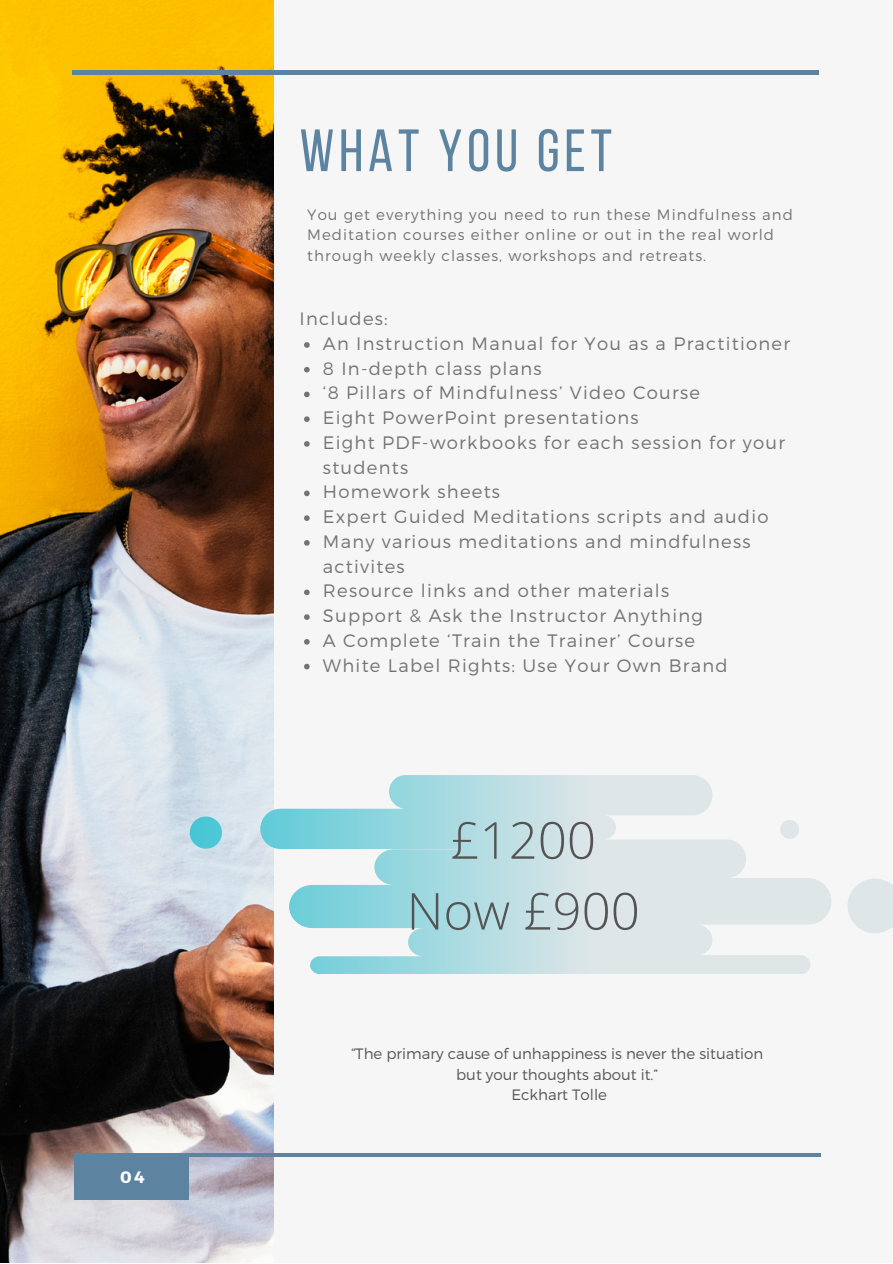
<style>
.page{position:relative;width:893px;height:1264px;background:#fff}
.page>*{position:absolute;margin:0;border:0;box-sizing:border-box;transform-origin:0 0}
.t1{font:59.55px "Bebas Neue";letter-spacing:.08em;color:#5c84a0}
.t2{font:300 51px/70.8px "Open Sans";color:#545454;text-align:center}
.t3{font:300 18px/24.8px "Montserrat";letter-spacing:.07em;color:#737373}
.t4{font:700 16.5px "Montserrat";color:#fff}
.t5{font:300 15px/20.2px "Montserrat";letter-spacing:.07em;color:#737373}
.t6{font:300 15px/20.2px "Montserrat";color:#545454;text-align:center}
</style>
<div class="page">
<div style="left:0;top:3px;width:892px;height:1259px;background:#f6f6f6"></div>
<img style="left:0;top:0;width:273px;height:1262px">
<hr style="left:72px;top:71px;width:747px;height:3px;background:#5c84a0">
<div style="left:74px;top:1153px;width:115px;height:46px;background:#5c84a0"></div>
<hr style="left:74px;top:1153px;width:746px;height:3px;background:#5c84a0">
<svg style="left:304px;top:342px;width:5px;height:6px"></svg>
<svg style="left:304px;top:367px;width:5px;height:5px"></svg>
<svg style="left:304px;top:391px;width:5px;height:6px"></svg>
<svg style="left:304px;top:416px;width:5px;height:6px"></svg>
<svg style="left:304px;top:441px;width:5px;height:6px"></svg>
<svg style="left:304px;top:490px;width:5px;height:6px"></svg>
<svg style="left:304px;top:515px;width:5px;height:6px"></svg>
<svg style="left:304px;top:540px;width:5px;height:5px"></svg>
<svg style="left:304px;top:589px;width:5px;height:6px"></svg>
<svg style="left:304px;top:614px;width:5px;height:6px"></svg>
<svg style="left:304px;top:639px;width:5px;height:5px"></svg>
<svg style="left:304px;top:663px;width:5px;height:6px"></svg>
<svg style="left:190px;top:774px;width:702px;height:199px"></svg>
<p class="t4" style="left:120px;top:1166px;width:26px">04</p>
<h1 class="t1" style="left:299px;top:126px;width:314px">WHAT YOU GET</h1>
<p class="t5" style="left:307px;top:204px;width:487px">You get everything you need to run these Mindfulness and<br>Meditation courses either online or out in the real world through weekly classes, workshops and retreats.</p>
<p class="t3" style="left:299px;top:305px;width:90px">Includes:</p>
<p class="t3" style="left:323px;top:330px;width:468px">An Instruction Manual for You as a Practitioner<br>8 In-depth class plans<br>‘8 Pillars of Mindfulness’ Video Course<br>Eight PowerPoint presentations<br>Eight PDF-workbooks for each session for your students<br>Homework sheets<br>Expert Guided Meditations scripts and audio<br>Many various meditations and mindfulness activites<br>Resource links and other materials<br>Support &amp; Ask the Instructor Anything<br>A Complete ‘Train the Trainer’ Course<br>White Label Rights: Use Your Own Brand</p>
<h2 class="t2" style="left:406px;top:803px;width:234px">£1200<br>Now £900</h2>
<p class="t6" style="left:351px;top:1043px;width:413px">“The primary cause of unhappiness is never the situation but your thoughts about it.”<br>Eckhart Tolle</p>
</div>
